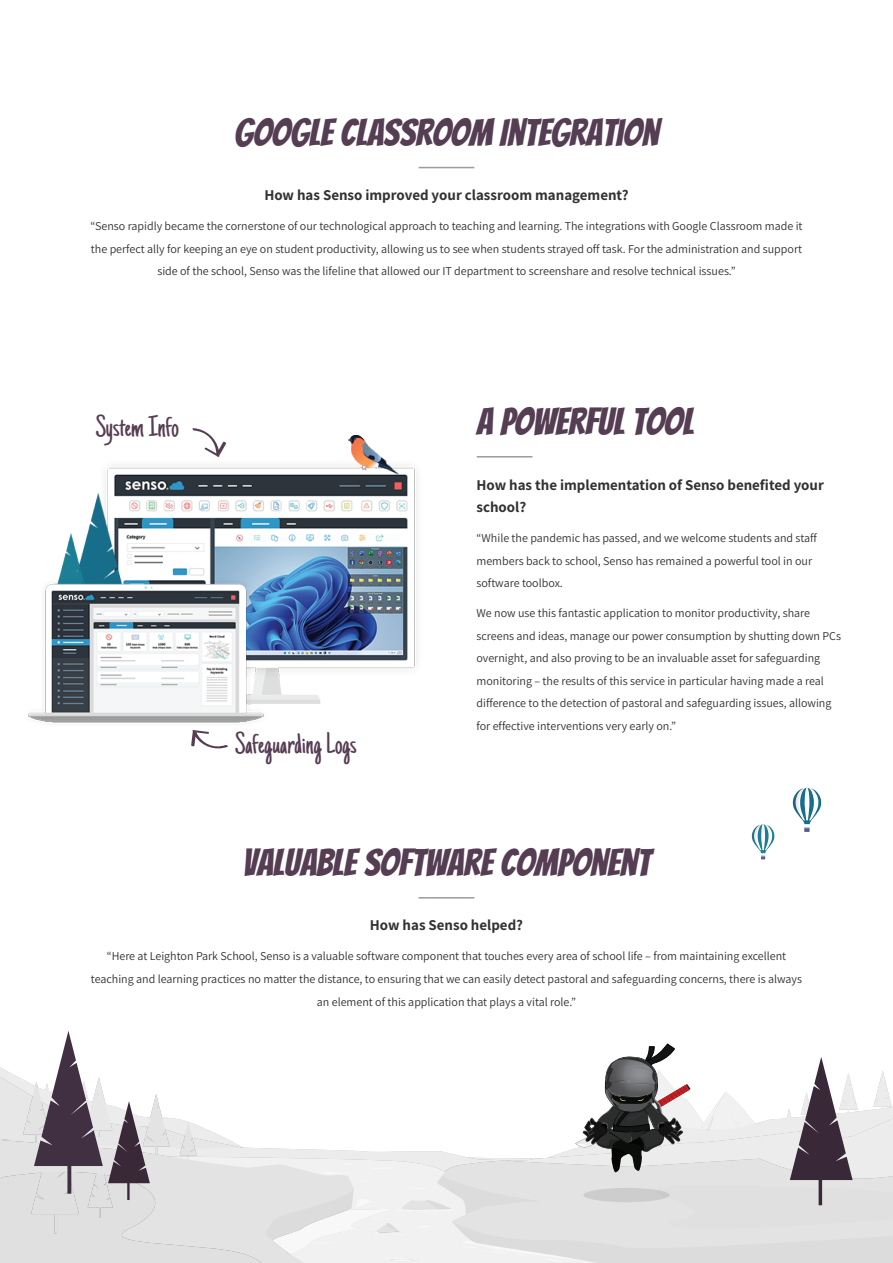
<style>
.page{position:relative;width:893px;height:1263px;background:#fff}
.page>*{position:absolute;margin:0;border:0;box-sizing:border-box;transform-origin:0 0}
.t1{font:37.5px "Bangers";color:#553d53}
.t2{font:30px "Just Another Hand";color:#553d53}
.t3{font:700 15px/22.5px "Assistant";color:#313232}
.t4{font:12px/22.5px "Assistant";color:#313232}
</style>
<div class="page">
<svg style="left:751px;top:824px;width:24px;height:35px"></svg>
<svg style="left:792px;top:787px;width:30px;height:45px"></svg>
<svg style="left:0;top:1031px;width:893px;height:232px"></svg>
<hr style="left:477px;top:456px;width:55px;height:1px;background:#9a9c9c">
<hr style="left:419px;top:167px;width:55px;height:1px;background:#9a9c9c">
<hr style="left:419px;top:897px;width:55px;height:1px;background:#9a9c9c">
<img style="left:28px;top:435px;width:389px;height:288px">
<svg style="left:191px;top:428px;width:36px;height:29px"></svg>
<svg style="left:191px;top:730px;width:37px;height:19px"></svg>
<h1 class="t1" style="left:234px;top:111px;width:426px">GOOGLE CLASSROOM INTEGRATION</h1>
<p class="t3" style="left:264px;top:183px;width:366px">How has Senso improved your classroom management?</p>
<p class="t4" style="left:90px;top:214px;width:714px;text-align:center">“Senso rapidly became the cornerstone of our technological approach to teaching and learning. The integrations with Google Classroom made it the perfect ally for keeping an eye on student productivity, allowing us to see when students strayed off task. For the administration and support side of the school, Senso was the lifeline that allowed our IT department to screenshare and resolve technical issues.”</p>
<h2 class="t2" style="left:96px;top:409px;width:85px">System Info</h2>
<h2 class="t2" style="left:235px;top:726px;width:123px">Safeguarding Logs</h2>
<h1 class="t1" style="left:476px;top:400px;width:219px">A POWERFUL TOOL</h1>
<p class="t3" style="left:476px;top:473px;width:349px">How has the implementation of Senso benefited your school?</p>
<p class="t4" style="left:476px;top:526px;width:342px">“While the pandemic has passed, and we welcome students and staff members back to school, Senso has remained a powerful tool in our software toolbox.</p>
<p class="t4" style="left:476px;top:601px;width:366px">We now use this fantastic application to monitor productivity, share screens and ideas, manage our power consumption by shutting down PCs overnight, and also proving to be an invaluable asset for safeguarding monitoring – the results of this service in particular having made a real difference to the detection of pastoral and safeguarding issues, allowing for effective interventions very early on.”</p>
<h1 class="t1" style="left:243px;top:841px;width:409px">VALUABLE SOFTWARE COMPONENT</h1>
<p class="t3" style="left:370px;top:913px;width:155px">How has Senso helped?</p>
<p class="t4" style="left:91px;top:944px;width:713px;text-align:center">“Here at Leighton Park School, Senso is a valuable software component that touches every area of school life – from maintaining excellent teaching and learning practices no matter the distance, to ensuring that we can easily detect pastoral and safeguarding concerns, there is always an element of this application that plays a vital role.”</p>
</div>
